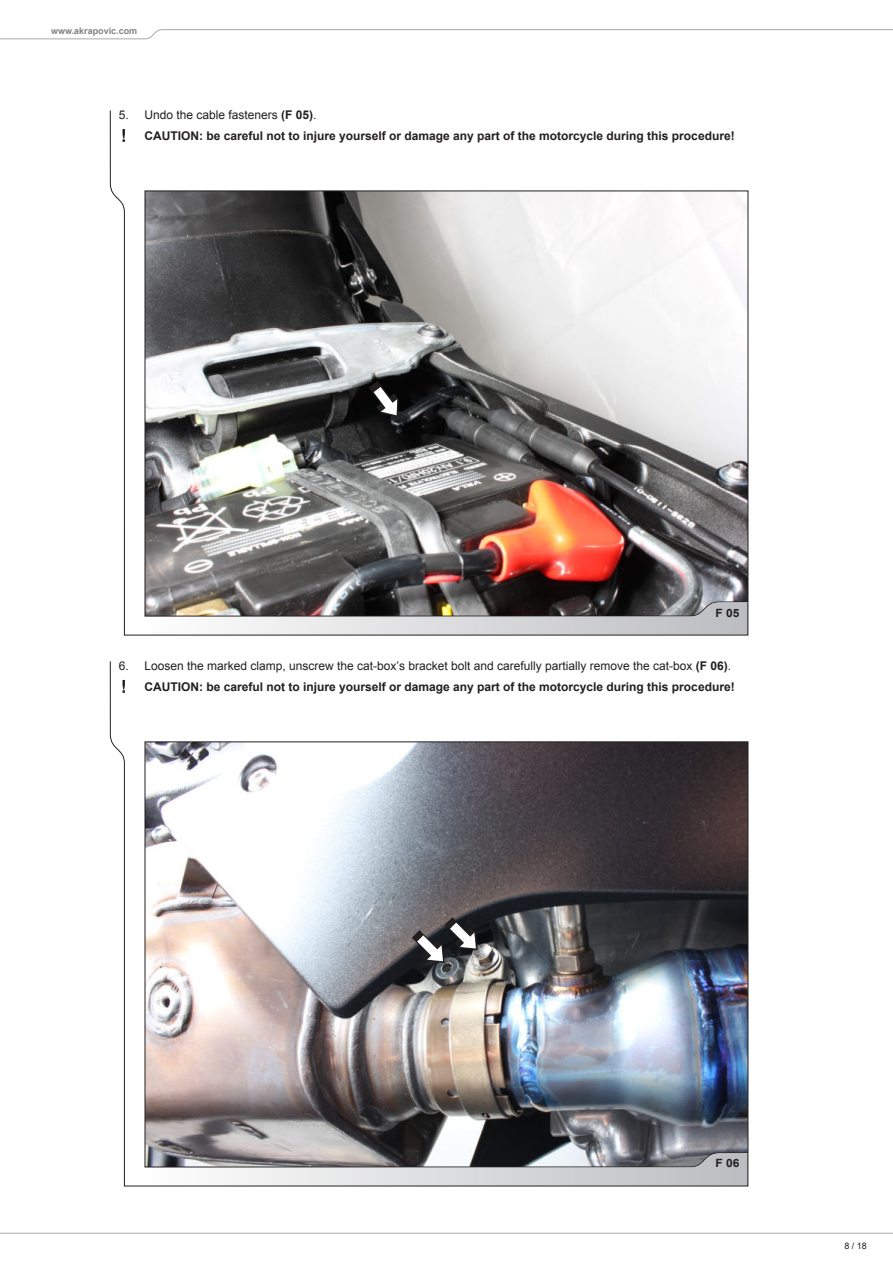
<style>
.page{position:relative;width:893px;height:1263px;background:#fff}
.page>*{position:absolute;margin:0;border:0;box-sizing:border-box;transform-origin:0 0}
.t1{font:700 12px/20.4px "Arial";color:#231f20}
.t2{font:12px "Arial";color:#231f20}
.t3{font:700 11.4px "Arial";color:#231f20;scale:1.05 1}
.t4{font:700 9px "Arial";color:#808285}
.t5{font:9px "Arial";color:#231f20}
.s1{font-weight:400}
</style>
<div class="page">
<svg style="left:0;top:29px;width:893px;height:10px"></svg>
<svg style="left:0;top:1232px;width:893px;height:2px"></svg>
<svg style="left:109px;top:110px;width:640px;height:526px"></svg>
<img style="left:109px;top:661px;width:640px;height:526px">
<svg style="left:369px;top:381px;width:30px;height:36px"></svg>
<svg style="left:412px;top:917px;width:65px;height:46px"></svg>
<p class="t4" style="left:51px;top:28px;width:88px">www.akrapovic.com</p>
<p class="t2" style="left:119px;top:107px;width:12px">5.</p>
<p class="t1" style="left:144px;top:106px;width:592px"><span class="s1">Undo the cable fasteners</span> (F 05)<span class="s1">.<br></span>CAUTION: be careful not to injure yourself or damage any part of the motorcycle during this procedure!</p>
<p class="t3" style="left:715px;top:608px;width:24px">F 05</p>
<p class="t2" style="left:119px;top:658px;width:12px">6.</p>
<p class="t1" style="left:144px;top:657px;width:592px"><span class="s1">Loosen the marked clamp, unscrew the cat-box’s bracket bolt and carefully partially remove the cat-box</span> (F 06)<span class="s1">.<br></span>CAUTION: be careful not to injure yourself or damage any part of the motorcycle during this procedure!</p>
<p class="t3" style="left:715px;top:1159px;width:24px">F 06</p>
<p class="t5" style="left:844px;top:1240px;width:24px">8 / 18</p>
</div>
